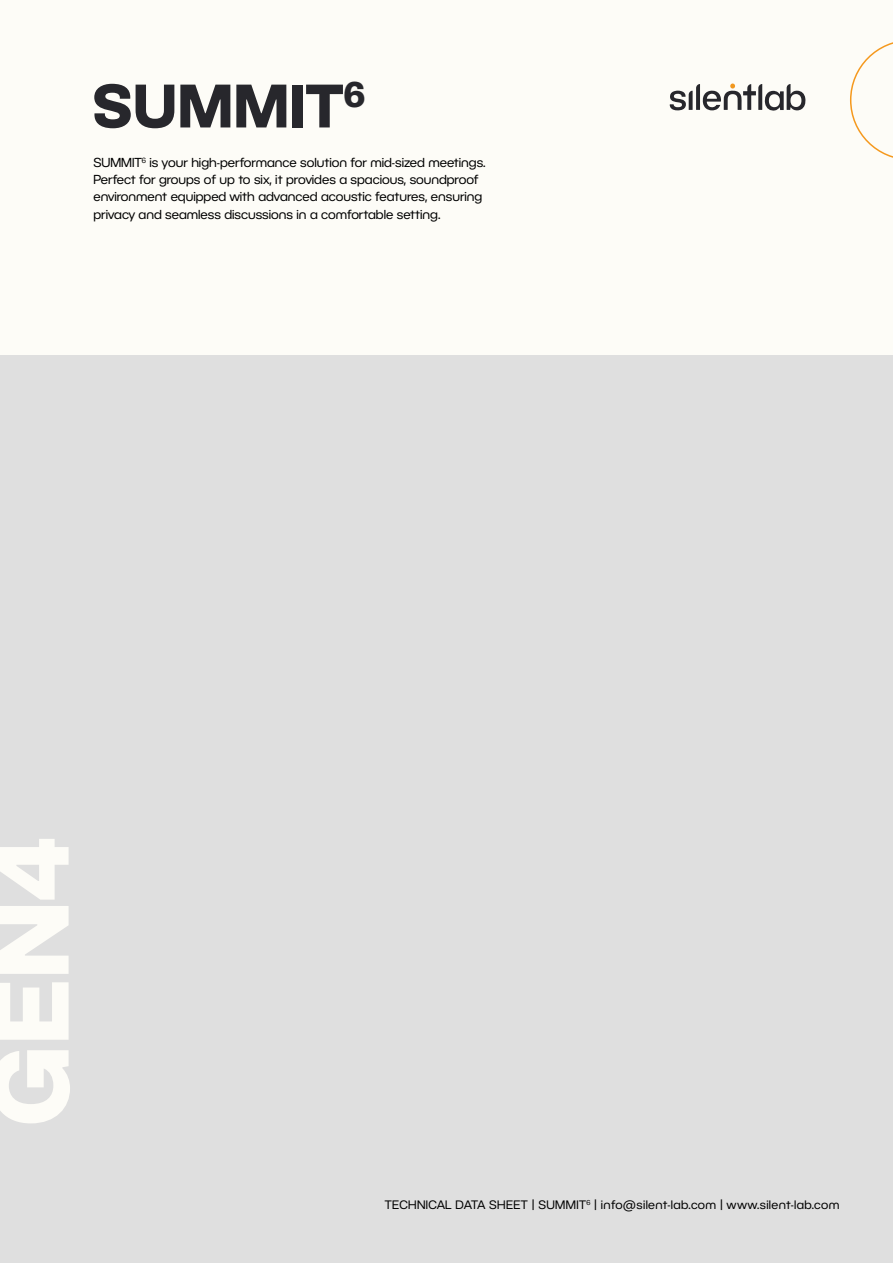
<style>
.page{position:relative;width:893px;height:1263px;background:#fff}
.page>*{position:absolute;margin:0;border:0;box-sizing:border-box;transform-origin:0 0}
.t1{font:700 105px "BC Novatica CYR";color:#fdfcf7}
.t2{font:700 60px "BC Novatica CYR";color:#27272c}
.t3{font:12.75px/17.2px "BC Novatica CYR";color:#000}
.t4{font:12px "BC Novatica CYR";letter-spacing:.03em;color:#000}
</style>
<div class="page">
<div style="left:0;top:0;width:893px;height:355px;background:#fdfcf7"></div>
<svg style="left:670px;top:84px;width:136px;height:27px"></svg>
<svg style="left:850px;top:42px;width:43px;height:116px"></svg>
<div style="left:0;top:355px;width:893px;height:908px;background:#dfdfdf"></div>
<h2 class="t2" style="left:92px;top:68px;width:275px">SUMMIT<sup>6</sup></h2>
<p class="t3" style="left:93px;top:153px;width:394px">SUMMIT<sup>6</sup> is your high-performance solution for mid-sized meetings.<br>Perfect for groups of up to six, it provides a spacious, soundproof environment equipped with advanced acoustic features, ensuring privacy and seamless discussions in a comfortable setting.</p>
<h1 class="t1" style="left:-36px;top:1126px;width:290px;rotate:-90deg">GEN4</h1>
<p class="t4" style="left:385px;top:1197px;width:456px">TECHNICAL DATA SHEET | SUMMIT<sup>6</sup> | info@silent-lab.com | www.silent-lab.com</p>
</div>
